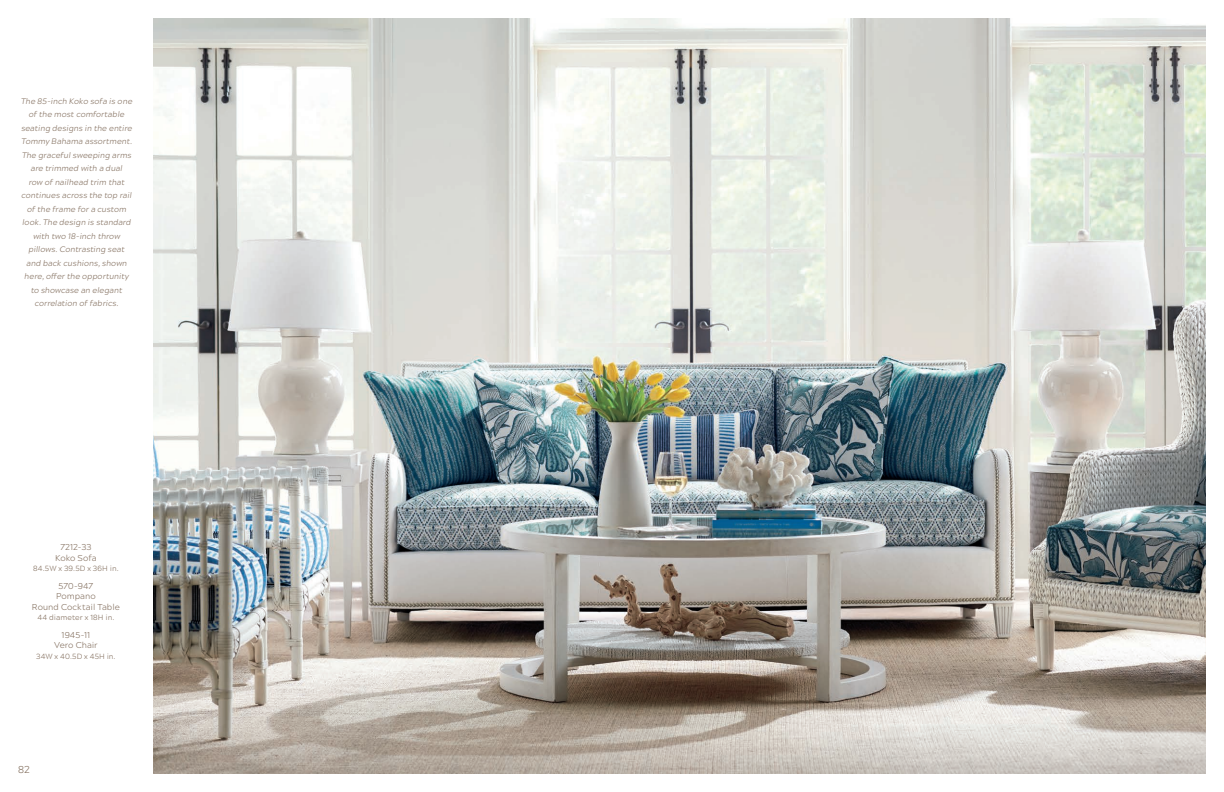
<style>
.page{position:relative;width:1224px;height:792px;background:#fff}
.page>*{position:absolute;margin:0;border:0;box-sizing:border-box;transform-origin:0 0}
.t1{font:300 10px "Acherus Grotesque";color:#826e5d}
.Ocean_B_Viz_Index_He{font:300 8.5px "Acherus Grotesque";letter-spacing:.005em;color:#826e5d}
.Ocean_B_Italic_Descr{font:italic 300 8px/13.5px "Acherus Grotesque";letter-spacing:.005em;color:#826e5d;text-align:center}
.Ocean_B_1st_Line_Bod{font:300 7.5px "Acherus Grotesque";letter-spacing:.01em;color:#826e5d}
</style>
<div class="page">
<img style="left:153px;top:18px;width:1053px;height:756px">
<p class="Ocean_B_Italic_Descr" style="left:21px;top:94px;width:113px">The 85-inch Koko sofa is one of the most comfortable seating designs in the entire<br>Tommy Bahama assortment.<br>The graceful sweeping arms are trimmed with a dual</p>
<p class="Ocean_B_Italic_Descr" style="left:22px;top:175px;width:112px">row of nailhead trim that continues across the top rail of the frame for a custom look. The design is standard with two 18-inch throw</p>
<p class="Ocean_B_Italic_Descr" style="left:25px;top:242px;width:106px">pillows. Contrasting seat and back cushions, shown here, offer the opportunity to showcase an elegant</p>
<p class="Ocean_B_Italic_Descr" style="left:35px;top:296px;width:85px">correlation of fabrics.</p>
<p class="Ocean_B_Viz_Index_He" style="left:60px;top:540px;width:33px">7212-33</p>
<p class="Ocean_B_Viz_Index_He" style="left:55px;top:551px;width:43px">Koko Sofa</p>
<p class="Ocean_B_1st_Line_Bod" style="left:33px;top:562px;width:87px">84.5W x 39.5D x 36H in.</p>
<p class="Ocean_B_Viz_Index_He" style="left:59px;top:579px;width:36px">570-947</p>
<p class="Ocean_B_Viz_Index_He" style="left:56px;top:589px;width:41px">Pompano</p>
<p class="Ocean_B_Viz_Index_He" style="left:32px;top:600px;width:89px">Round Cocktail Table</p>
<p class="Ocean_B_1st_Line_Bod" style="left:37px;top:611px;width:78px">44 diameter x 18H in.</p>
<p class="Ocean_B_Viz_Index_He" style="left:62px;top:628px;width:30px">1945-11</p>
<p class="Ocean_B_Viz_Index_He" style="left:54px;top:638px;width:45px">Vero Chair</p>
<p class="Ocean_B_1st_Line_Bod" style="left:36px;top:650px;width:81px">34W x 40.5D x 45H in.</p>
<p class="t1" style="left:18px;top:761px;width:13px">82</p>
</div>
